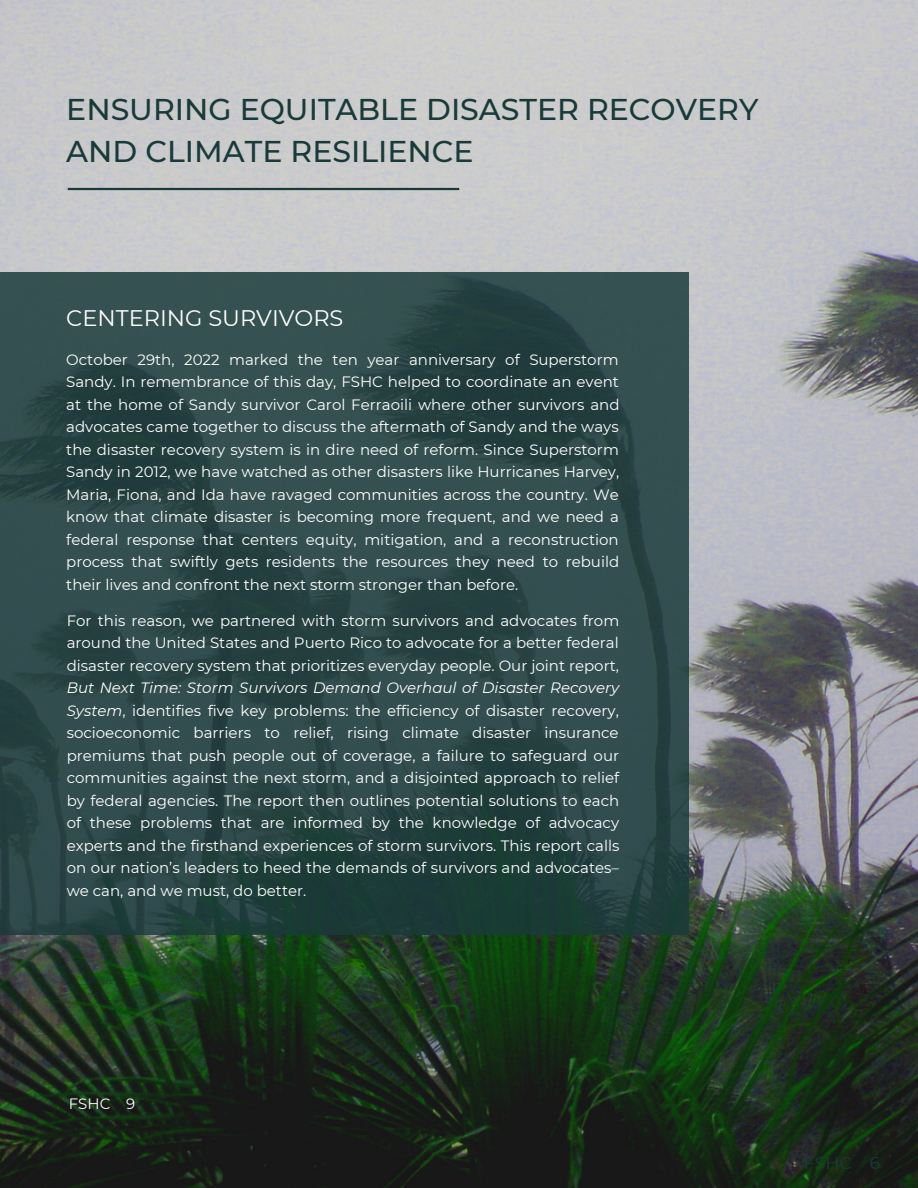
<style>
.page{position:relative;width:918px;height:1188px;background:#fff}
.page>*{position:absolute;margin:0;border:0;box-sizing:border-box;transform-origin:0 0}
.t1{font:500 30px/41.7px "Montserrat";color:#1a3a3a}
.t2{font:22.5px "Montserrat";color:#fff}
.t3{font:17.25px "Montserrat";color:#1a3a3a}
.t4{font:15px/22.5px "Montserrat";color:#fff;text-align:justify}
.s1{font-style:italic}
</style>
<div class="page">
<img style="left:0;top:0;width:918px;height:1188px">
<svg style="left:0;top:272px;width:688px;height:662px;fill:#324d4e"></svg>
<hr style="left:68px;top:188px;width:391px;height:2px;background:#1a3a3a">
<h1 class="t1" style="left:66px;top:89px;width:694px">ENSURING EQUITABLE DISASTER RECOVERY<br>AND CLIMATE RESILIENCE</h1>
<h2 class="t2" style="left:66px;top:304px;width:279px">CENTERING SURVIVORS</h2>
<p class="t4" style="left:66px;top:348px;width:555px">October 29th, 2022 marked the ten year anniversary of Superstorm Sandy. In remembrance of this day, FSHC helped to coordinate an event at the home of Sandy survivor Carol Ferraoili where other survivors and advocates came together to discuss the aftermath of Sandy and the ways the disaster recovery system is in dire need of reform. Since Superstorm Sandy in 2012, we have watched as other disasters like Hurricanes Harvey, Maria, Fiona, and Ida have ravaged communities across the country. We know that climate disaster is becoming more frequent, and we need a federal response that centers equity, mitigation, and a reconstruction process that swiftly gets residents the resources they need to rebuild their lives and confront the next storm stronger than before.</p>
<p class="t4" style="left:67px;top:609px;width:554px">For this reason, we partnered with storm survivors and advocates from around the United States and Puerto Rico to advocate for a better federal disaster recovery system that prioritizes everyday people. Our joint report,</p>
<p class="t4" style="left:67px;top:677px;width:554px"><span class="s1">But Next Time: Storm Survivors Demand Overhaul of Disaster Recovery System</span>, identifies five key problems: the efficiency of disaster recovery, socioeconomic barriers to relief, rising climate disaster insurance premiums that push people out of coverage, a failure to safeguard our communities against the next storm, and a disjointed approach to relief by federal agencies. The report then outlines potential solutions to each of these problems that are informed by the knowledge of advocacy experts and the firsthand experiences of storm survivors. This report calls on our nation’s leaders to heed the demands of survivors and advocates– we can, and we must, do better.</p>
<p class="t4" style="left:69px;top:1093px;width:68px">FSHC 9</p>
<p class="t3" style="left:804px;top:1152px;width:78px">FSHC 6</p>
</div>
